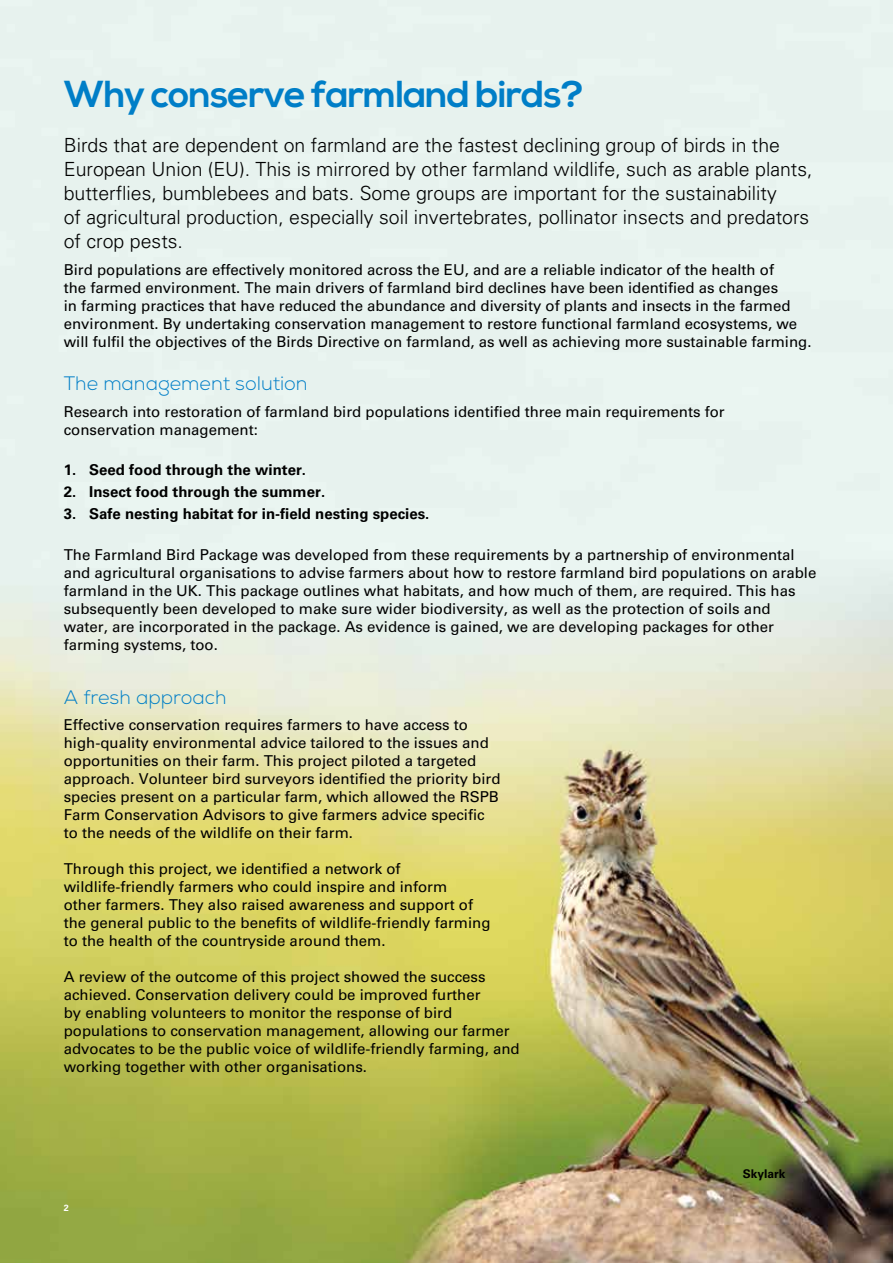
<style>
.page{position:relative;width:893px;height:1263px;background:#fff}
.page>*{position:absolute;margin:0;border:0;box-sizing:border-box;transform-origin:0 0}
.t1{font:700 37.5px "Nexa";letter-spacing:-.025em;color:#007ec7}
.t2{font:300 19.5px/24px "Univers";color:#000}
.t3{font:300 19.5px "Nexa";color:#007ec7}
.t4{font:15px/18px "Univers";color:#000}
.t5{font:700 15px "Univers";color:#000}
.t6{font:700 12px "Univers";color:#000}
.t7{font:700 9px "Univers";color:#fff}
</style>
<div class="page">
<img style="left:0;top:0;width:893px;height:1263px">
<h1 class="t1" style="left:64px;top:73px;width:522px">Why conserve farmland birds?</h1>
<p class="t2" style="left:64px;top:133px;width:750px">Birds that are dependent on farmland are the fastest declining group of birds in the European Union (EU). This is mirrored by other farmland wildlife, such as arable plants, butterflies, bumblebees and bats. Some groups are important for the sustainability<br>of agricultural production, especially soil invertebrates, pollinator insects and predators of crop pests.</p>
<p class="t4" style="left:64px;top:261px;width:749px">Bird populations are effectively monitored across the EU, and are a reliable indicator of the health of<br>the farmed environment. The main drivers of farmland bird declines have been identified as changes<br>in farming practices that have reduced the abundance and diversity of plants and insects in the farmed environment. By undertaking conservation management to restore functional farmland ecosystems, we will fulfil the objectives of the Birds Directive on farmland, as well as achieving more sustainable farming.</p>
<h2 class="t3" style="left:64px;top:372px;width:245px">The management solution</h2>
<p class="t4" style="left:64px;top:402px;width:662px">Research into restoration of farmland bird populations identified three main requirements for conservation management:</p>
<p class="t5" style="left:64px;top:461px;width:244px">1. Seed food through the winter.</p>
<p class="t5" style="left:64px;top:483px;width:263px">2. Insect food through the summer.</p>
<p class="t5" style="left:64px;top:505px;width:367px">3. Safe nesting habitat for in-field nesting species.</p>
<p class="t4" style="left:64px;top:545px;width:754px">The Farmland Bird Package was developed from these requirements by a partnership of environmental and agricultural organisations to advise farmers about how to restore farmland bird populations on arable farmland in the UK. This package outlines what habitats, and how much of them, are required. This has subsequently been developed to make sure wider biodiversity, as well as the protection of soils and water, are incorporated in the package. As evidence is gained, we are developing packages for other farming systems, too.</p>
<h2 class="t3" style="left:64px;top:685px;width:164px">A fresh approach</h2>
<p class="t4" style="left:64px;top:716px;width:438px">Effective conservation requires farmers to have access to high-quality environmental advice tailored to the issues and opportunities on their farm. This project piloted a targeted approach. Volunteer bird surveyors identified the priority bird species present on a particular farm, which allowed the RSPB Farm Conservation Advisors to give farmers advice specific to the needs of the wildlife on their farm.</p>
<p class="t4" style="left:64px;top:860px;width:428px">Through this project, we identified a network of wildlife-friendly farmers who could inspire and inform<br>other farmers. They also raised awareness and support of the general public to the benefits of wildlife-friendly farming to the health of the countryside around them.</p>
<p class="t4" style="left:64px;top:968px;width:457px">A review of the outcome of this project showed the success achieved. Conservation delivery could be improved further<br>by enabling volunteers to monitor the response of bird populations to conservation management, allowing our farmer advocates to be the public voice of wildlife-friendly farming, and working together with other organisations.</p>
<p class="t7" style="left:64px;top:1202px;width:7px">2</p>
<p class="t6" style="left:743px;top:1166px;width:44px">Skylark</p>
</div>
